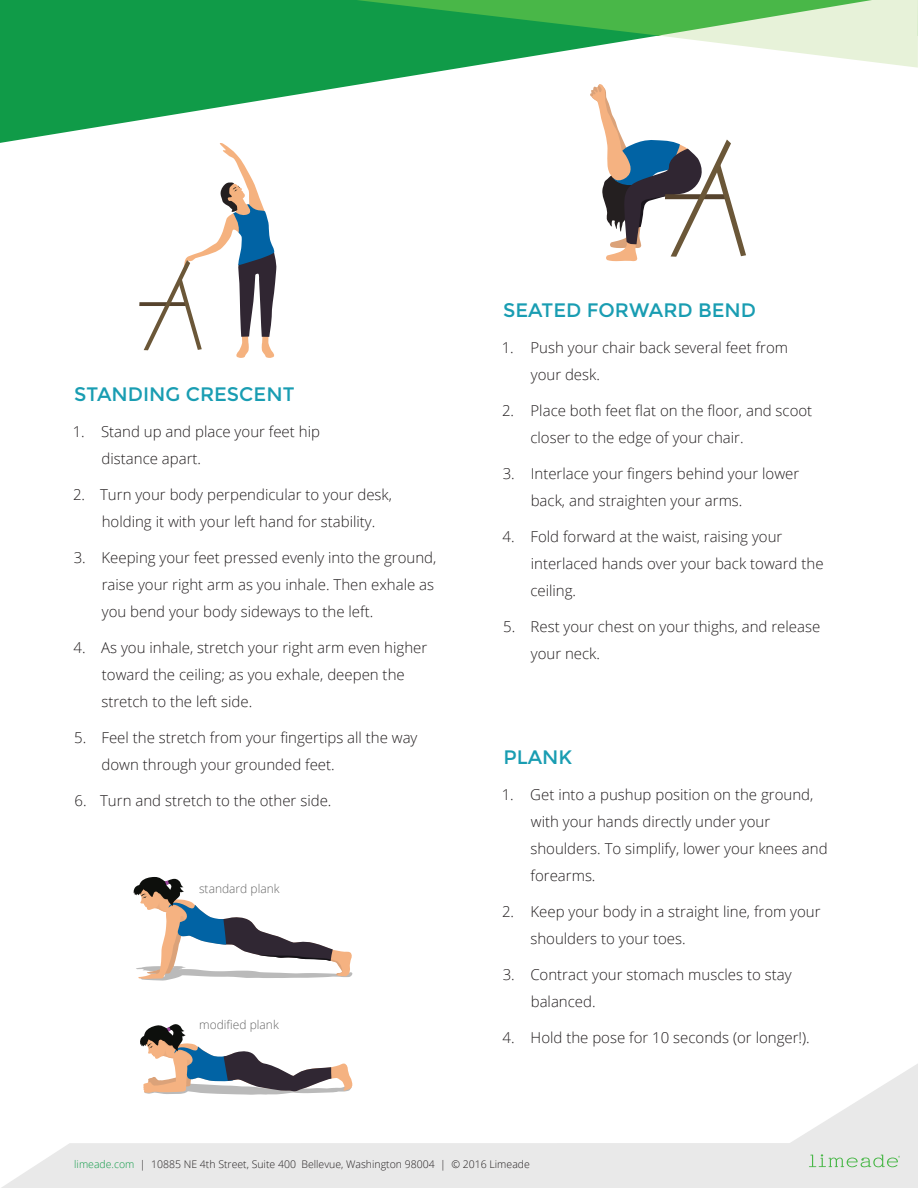
<style>
.page{position:relative;width:918px;height:1188px;background:#fff}
.page>*{position:absolute;margin:0;border:0;box-sizing:border-box;transform-origin:0 0}
.t1{font:19.5px "Montserrat";color:#199db2}
.t2{font:300 15px/27px "Open Sans";color:#231f20}
.t3{font:300 12px "Open Sans";color:#666}
.t4{font:300 10.5px "Open Sans";color:#231f20}
.s1{color:#109b48}
</style>
<div class="page">
<svg style="left:1px;top:1064px;width:917px;height:124px"></svg>
<svg style="left:809px;top:1154px;width:91px;height:13px"></svg>
<svg style="left:0;top:0;width:658px;height:143px;fill:#109b48"></svg>
<svg style="left:658px;top:0;width:260px;height:68px"></svg>
<svg style="left:139px;top:143px;width:138px;height:215px"></svg>
<svg style="left:590px;top:84px;width:156px;height:177px"></svg>
<svg style="left:133px;top:877px;width:220px;height:104px"></svg>
<svg style="left:140px;top:1024px;width:213px;height:71px"></svg>
<h1 class="t1" style="left:74px;top:383px;width:222px">STANDING CRESCENT</h1>
<p class="t2" style="left:102px;top:418px;width:220px;text-indent:-29px">1. Stand up and place your feet hip distance apart.</p>
<p class="t2" style="left:102px;top:481px;width:292px;text-indent:-29px">2. Turn your body perpendicular to your desk, holding it with your left hand for stability.</p>
<p class="t2" style="left:102px;top:544px;width:336px;text-indent:-28px">3. Keeping your feet pressed evenly into the ground, raise your right arm as you inhale. Then exhale as you bend your body sideways to the left.</p>
<p class="t2" style="left:101px;top:634px;width:327px;text-indent:-28px">4. As you inhale, stretch your right arm even higher toward the ceiling; as you exhale, deepen the stretch to the left side.</p>
<p class="t2" style="left:102px;top:724px;width:317px;text-indent:-27px">5. Feel the stretch from your fingertips all the way down through your grounded feet.</p>
<p class="t2" style="left:75px;top:787px;width:258px">6. Turn and stretch to the other side.</p>
<p class="t3" style="left:199px;top:880px;width:82px">standard plank</p>
<p class="t3" style="left:199px;top:1016px;width:81px">modified plank</p>
<h1 class="t1" style="left:503px;top:299px;width:255px">SEATED FORWARD BEND</h1>
<p class="t2" style="left:531px;top:334px;width:259px;text-indent:-29px">1. Push your chair back several feet from your desk.</p>
<p class="t2" style="left:530px;top:397px;width:283px;text-indent:-28px">2. Place both feet flat on the floor, and scoot closer to the edge of your chair.</p>
<p class="t2" style="left:531px;top:460px;width:270px;text-indent:-28px">3. Interlace your fingers behind your lower back, and straighten your arms.</p>
<p class="t2" style="left:530px;top:523px;width:295px;text-indent:-28px">4. Fold forward at the waist, raising your interlaced hands over your back toward the ceiling.</p>
<p class="t2" style="left:531px;top:613px;width:291px;text-indent:-28px">5. Rest your chest on your thighs, and release your neck.</p>
<h1 class="t1" style="left:503px;top:746px;width:70px">PLANK</h1>
<p class="t2" style="left:530px;top:781px;width:299px;text-indent:-29px">1. Get into a pushup position on the ground, with your hands directly under your shoulders. To simplify, lower your knees and forearms.</p>
<p class="t2" style="left:530px;top:898px;width:292px;text-indent:-28px">2. Keep your body in a straight line, from your shoulders to your toes.</p>
<p class="t2" style="left:531px;top:961px;width:262px;text-indent:-28px">3. Contract your stomach muscles to stay balanced.</p>
<p class="t2" style="left:503px;top:1024px;width:309px">4. Hold the pose for 10 seconds (or longer!).</p>
<p class="t4" style="left:74px;top:1157px;width:457px"><span class="s1">limeade.com</span> | 10885 NE 4th Street, Suite 400 Bellevue, Washington 98004 | © 2016 Limeade</p>
</div>
